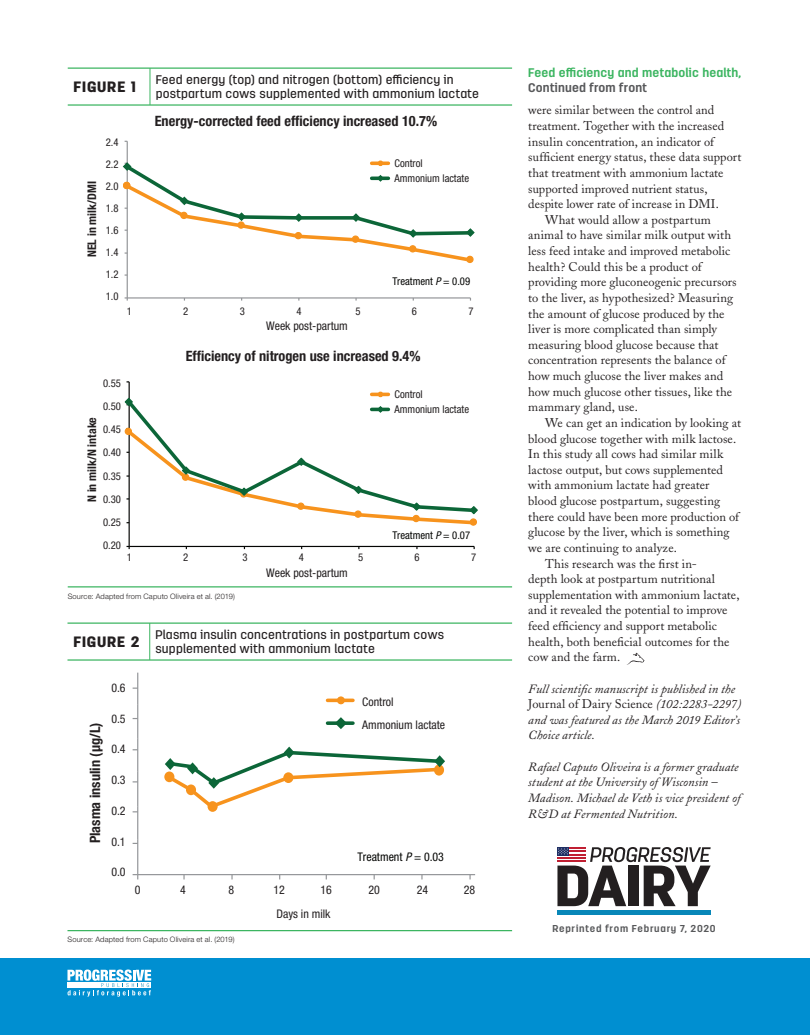
<style>
.page{position:relative;width:810px;height:1035px;background:#fff}
.page>*{position:absolute;margin:0;border:0;box-sizing:border-box;transform-origin:0 0}
.Table_Flag{font:900 15px "Antartida";letter-spacing:.055em;color:#231f20}
.t1{font:700 condensed 14.25px "Helvetica Neue LT Std";color:#231f20}
.Body_Text{font:12.5px/15.6px "Adobe Caslon";letter-spacing:.005em;color:#231f20}
.Citation_Style{font:italic 12.5px/15.6px "Adobe Caslon";letter-spacing:.005em;color:#231f20}
.Table_Title{font:500 12.5px/13.8px "Antartida";letter-spacing:.015em;color:#231f20}
.Jumpline_header_foot{font:700 12.5px/15px "Antartida";letter-spacing:.01em;color:#3cb561}
.t2{font:condensed 11.88px/23.5px "Helvetica Neue LT Std";color:#231f20}
.t3{font:700 condensed 11.88px "Helvetica Neue LT Std";color:#231f20}
.t4{font:condensed 11.88px "Helvetica Neue LT Std";color:#040503}
.t5{font:condensed 10.75px/22px "Helvetica Neue LT Std";color:#231f20;text-align:justify}
.t6{font:condensed 10.75px "Helvetica Neue LT Std";color:#040503}
.Byline{font:700 10px "Antartida";letter-spacing:.07em;color:#57585a}
.Table_Source{font:300 7.5px "Helvetica Neue LT Std";letter-spacing:.02em;color:#231f20}
.s1{font-style:italic}
.s2{color:#57585a}
.s3{font-style:normal}
</style>
<div class="page">
<div style="left:0;top:958px;width:810px;height:77px;background:#008fd1"></div>
<svg style="left:68px;top:970px;width:83px;height:27px"></svg>
<hr style="left:557px;top:910px;width:154px;height:4px;background:#0887b8">
<svg style="left:557px;top:847px;width:154px;height:59px"></svg>
<hr style="left:68px;top:104px;width:444px;height:2px;background:#3cb561">
<hr style="left:68px;top:68px;width:444px;height:1px;background:#3cb561">
<hr style="left:150px;top:68px;width:1px;height:37px;background:#3cb561">
<hr style="left:68px;top:659px;width:444px;height:2px;background:#3cb561">
<hr style="left:68px;top:622px;width:444px;height:2px;background:#3cb561">
<hr style="left:149px;top:623px;width:1px;height:37px;background:#3cb561">
<hr style="left:68px;top:586px;width:444px;height:2px;background:#3cb561">
<hr style="left:68px;top:930px;width:444px;height:1px;background:#3cb561">
<hr style="left:127px;top:141px;width:1px;height:157px;background:#939598">
<hr style="left:127px;top:297px;width:343px;height:2px;background:#939598">
<svg style="left:122px;top:161px;width:353px;height:103px"></svg>
<hr style="left:372px;top:393px;width:16px;height:3px;background:#f7931d">
<hr style="left:129px;top:382px;width:1px;height:164px;background:#040503">
<hr style="left:129px;top:546px;width:345px;height:1px;background:#040503">
<svg style="left:129px;top:514px;width:343px;height:12px"></svg>
<div style="left:125px;top:428px;width:7px;height:7px;border:1px solid #f7931d;border-radius:50%"></div>
<div style="left:354px;top:510px;width:8px;height:8px;border:1px solid #f7931d;border-radius:50%"></div>
<div style="left:413px;top:515px;width:6px;height:7px;background:#f7931d;border-radius:50%"></div>
<div style="left:412px;top:515px;width:8px;height:7px;border:1px solid #f7931d;border-radius:50%"></div>
<div style="left:470px;top:518px;width:7px;height:8px;border:1px solid #f7931d;border-radius:50%"></div>
<svg style="left:129px;top:397px;width:340px;height:117px"></svg>
<svg style="left:124px;top:397px;width:10px;height:10px"></svg>
<svg style="left:181px;top:465px;width:10px;height:11px"></svg>
<svg style="left:239px;top:486px;width:10px;height:11px"></svg>
<svg style="left:296px;top:457px;width:10px;height:10px"></svg>
<svg style="left:353px;top:485px;width:11px;height:10px"></svg>
<svg style="left:411px;top:501px;width:11px;height:11px"></svg>
<svg style="left:469px;top:506px;width:9px;height:19px"></svg>
<hr style="left:137px;top:673px;width:1px;height:202px;background:#939598">
<hr style="left:138px;top:874px;width:337px;height:1px;background:#939598">
<hr style="left:328px;top:699px;width:25px;height:3px;background:#f7931d">
<div style="left:338px;top:697px;width:6px;height:7px;background:#f7931d;border-radius:50%"></div>
<div style="left:337px;top:696px;width:8px;height:8px;border:1px solid #f7931d;border-radius:50%"></div>
<svg style="left:328px;top:721px;width:25px;height:4px"></svg>
<svg style="left:335px;top:717px;width:12px;height:12px"></svg>
<svg style="left:165px;top:747px;width:280px;height:64px"></svg>
<div style="left:186px;top:784px;width:10px;height:11px;background:#f7931d;border-radius:50%"></div>
<div style="left:208px;top:801px;width:10px;height:11px;background:#f7931d;border-radius:50%"></div>
<svg style="left:133px;top:874px;width:5px;height:5px"></svg>
<svg style="left:627px;top:653px;width:17px;height:12px"></svg>
<p class="Table_Flag" style="left:74px;top:78px;width:64px">FIGURE 1</p>
<p class="t3" style="left:85px;top:257px;width:77px;rotate:-90deg">NEL in milk/DMI</p>
<p class="t5" style="left:106px;top:131px;width:14px">2.4<br>2.2<br>2.0<br>1.8<br>1.6<br>1.4<br>1.2<br>1.0</p>
<p class="Table_Title" style="left:156px;top:73px;width:325px">Feed energy (top) and nitrogen (bottom) efficiency in postpartum cows supplemented with ammonium lactate</p>
<p class="t1" style="left:155px;top:113px;width:284px">Energy-corrected feed efficiency increased 10.7%</p>
<p class="t5" style="left:395px;top:155px;width:76px;line-height:15.5px">Control<br>Ammonium lactate</p>
<p class="t6" style="left:392px;top:275px;width:79px">Treatment <span class="s1">P</span> = 0.09</p>
<p class="t5" style="left:127px;top:300px;width:7px">1</p>
<p class="t5" style="left:183px;top:300px;width:7px">2</p>
<p class="t5" style="left:240px;top:300px;width:7px">3</p>
<p class="t5" style="left:296px;top:300px;width:7px">4</p>
<p class="t5" style="left:355px;top:300px;width:7px">5</p>
<p class="t5" style="left:412px;top:300px;width:7px">6</p>
<p class="t5" style="left:468px;top:300px;width:7px">7</p>
<p class="t2" style="left:266px;top:314px;width:83px">Week post-partum</p>
<p class="t5" style="left:103px;top:371px;width:19px;line-height:23.2px">0.55<br>0.50<br>0.45<br>0.40<br>0.35<br>0.30<br>0.25<br>0.20</p>
<p class="t3" style="left:85px;top:502px;width:87px;rotate:-90deg">N in milk/N intake</p>
<p class="t1" style="left:186px;top:348px;width:236px">Efficiency of nitrogen use increased 9.4%</p>
<p class="t5" style="left:395px;top:386px;width:76px;line-height:15.5px">Control<br>Ammonium lactate</p>
<p class="t6" style="left:392px;top:529px;width:79px">Treatment <span class="s1">P</span> = 0.07</p>
<p class="t5" style="left:127px;top:546px;width:7px">1</p>
<p class="t5" style="left:183px;top:546px;width:7px">2</p>
<p class="t5" style="left:242px;top:546px;width:7px">3</p>
<p class="t5" style="left:299px;top:546px;width:7px">4</p>
<p class="t5" style="left:358px;top:546px;width:7px">5</p>
<p class="t5" style="left:415px;top:546px;width:7px">6</p>
<p class="t5" style="left:471px;top:546px;width:7px">7</p>
<p class="Table_Source" style="left:68px;top:592px;width:169px">Source: Adapted from Caputo Oliveira et al. (2019)</p>
<p class="t2" style="left:266px;top:561px;width:83px">Week post-partum</p>
<p class="Table_Flag" style="left:73px;top:633px;width:68px">FIGURE 2</p>
<p class="t1" style="left:86px;top:843px;width:122px;rotate:-90deg">Plasma insulin (μg/L)</p>
<p class="t2" style="left:111px;top:676px;width:16px">0.6</p>
<p class="t2" style="left:111px;top:707px;width:16px">0.5</p>
<p class="t2" style="left:111px;top:737px;width:16px">0.4</p>
<p class="t2" style="left:111px;top:768px;width:16px">0.3</p>
<p class="t2" style="left:111px;top:799px;width:16px">0.2</p>
<p class="t2" style="left:111px;top:830px;width:16px">0.1</p>
<p class="t2" style="left:111px;top:860px;width:16px">0.0</p>
<p class="Table_Title" style="left:155px;top:628px;width:290px">Plasma insulin concentrations in postpartum cows supplemented with ammonium lactate</p>
<p class="t2" style="left:362px;top:690px;width:84px">Control<br>Ammonium lactate</p>
<p class="t4" style="left:357px;top:850px;width:88px">Treatment <span class="s1">P</span> = 0.03</p>
<p class="t2" style="left:135px;top:878px;width:7px">0</p>
<p class="t2" style="left:180px;top:878px;width:7px">4</p>
<p class="t2" style="left:228px;top:878px;width:7px">8</p>
<p class="t2" style="left:274px;top:878px;width:13px">12</p>
<p class="t2" style="left:320px;top:878px;width:13px">16</p>
<p class="t2" style="left:369px;top:878px;width:13px">20</p>
<p class="t2" style="left:417px;top:878px;width:13px">24</p>
<p class="t2" style="left:464px;top:878px;width:13px">28</p>
<p class="Table_Source" style="left:68px;top:934px;width:169px">Source: Adapted from Caputo Oliveira et al. (2019)</p>
<p class="t2" style="left:277px;top:902px;width:55px">Days in milk</p>
<p class="Jumpline_header_foot" style="left:528px;top:65px;width:214px">Feed efficiency and metabolic health,<br><span class="s2">Continued from front</span></p>
<p class="Body_Text" style="left:528px;top:102px;width:215px">were similar between the control and treatment. Together with the increased insulin concentration, an indicator of sufficient energy status, these data support that treatment with ammonium lactate supported improved nutrient status, despite lower rate of increase in DMI.</p>
<p class="Body_Text" style="left:528px;top:212px;width:210px;text-indent:17px">What would allow a postpartum animal to have similar milk output with less feed intake and improved metabolic health? Could this be a product of providing more gluconeogenic precursors to the liver, as hypothesized? Measuring the amount of glucose produced by the liver is more complicated than simply measuring blood glucose because that concentration represents the balance of how much glucose the liver makes and how much glucose other tissues, like the mammary gland, use.</p>
<p class="Body_Text" style="left:528px;top:415px;width:214px;text-indent:17px">We can get an indication by looking at blood glucose together with milk lactose.<br>In this study all cows had similar milk lactose output, but cows supplemented with ammonium lactate had greater<br>blood glucose postpartum, suggesting there could have been more production of glucose by the liver, which is something we are continuing to analyze.</p>
<p class="Body_Text" style="left:528px;top:556px;width:213px;text-indent:17px">This research was the first in-<br>depth look at postpartum nutritional supplementation with ammonium lactate, and it revealed the potential to improve feed efficiency and support metabolic health, both beneficial outcomes for the cow and the farm.</p>
<p class="Citation_Style" style="left:528px;top:681px;width:215px">Full scientific manuscript is published in the <span class="s3">Journal of Dairy Science</span> (102:2283-2297) and was featured as the March 2019 Editor’s Choice article.</p>
<p class="Citation_Style" style="left:528px;top:759px;width:214px">Rafael Caputo Oliveira is a former graduate student at the University of Wisconsin – Madison. Michael de Veth is vice president of R&amp;D at Fermented Nutrition.</p>
<p class="Byline" style="left:552px;top:923px;width:165px">Reprinted from February 7, 2020</p>
</div>
